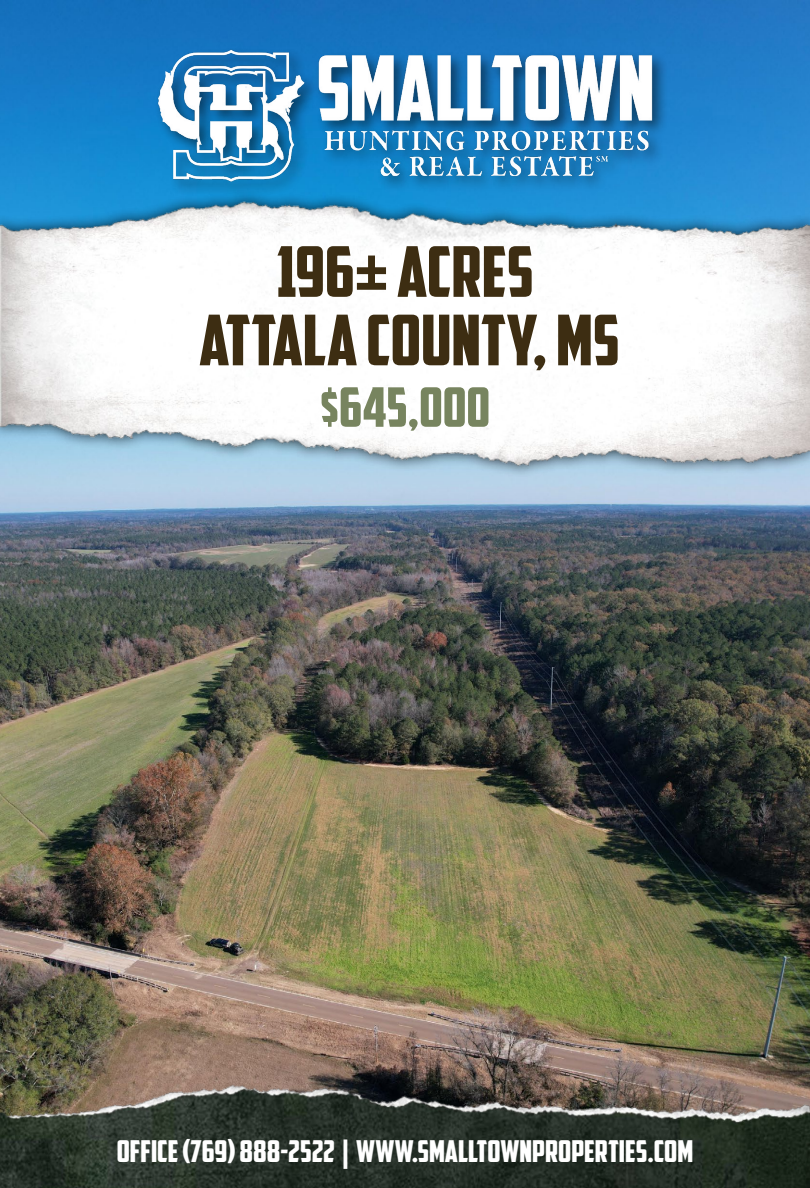
<style>
.page{position:relative;width:810px;height:1188px;background:#fff}
.page>*{position:absolute;margin:0;border:0;box-sizing:border-box;transform-origin:0 0}
.t1{font:69.8px/68.4px "American Captain";color:#3d2d12;text-align:center}
.t2{font:54.4px "American Captain";color:#77845f}
.t3{font:30px "American Captain";color:#fff}
</style>
<div class="page">
<img style="left:0;top:0;width:810px;height:1052px">
<img style="left:0;top:126px;width:810px;height:372px">
<img style="left:0;top:1052px;width:810px;height:136px">
<div style="left:154px;top:46px;width:514px;height:152px;background:#000;opacity:.49"></div>
<img style="left:153px;top:45px;width:504px;height:142px">
<h1 class="t1" style="left:199px;top:237px;width:422px">196± ACRES<br>ATTALA COUNTY, MS</h1>
<h2 class="t2" style="left:320px;top:375px;width:172px">$645,000</h2>
<p class="t3" style="left:117px;top:1133px;width:578px">OFFICE (769) 888-2522 | WWW.SMALLTOWNPROPERTIES.COM</p>
</div>
